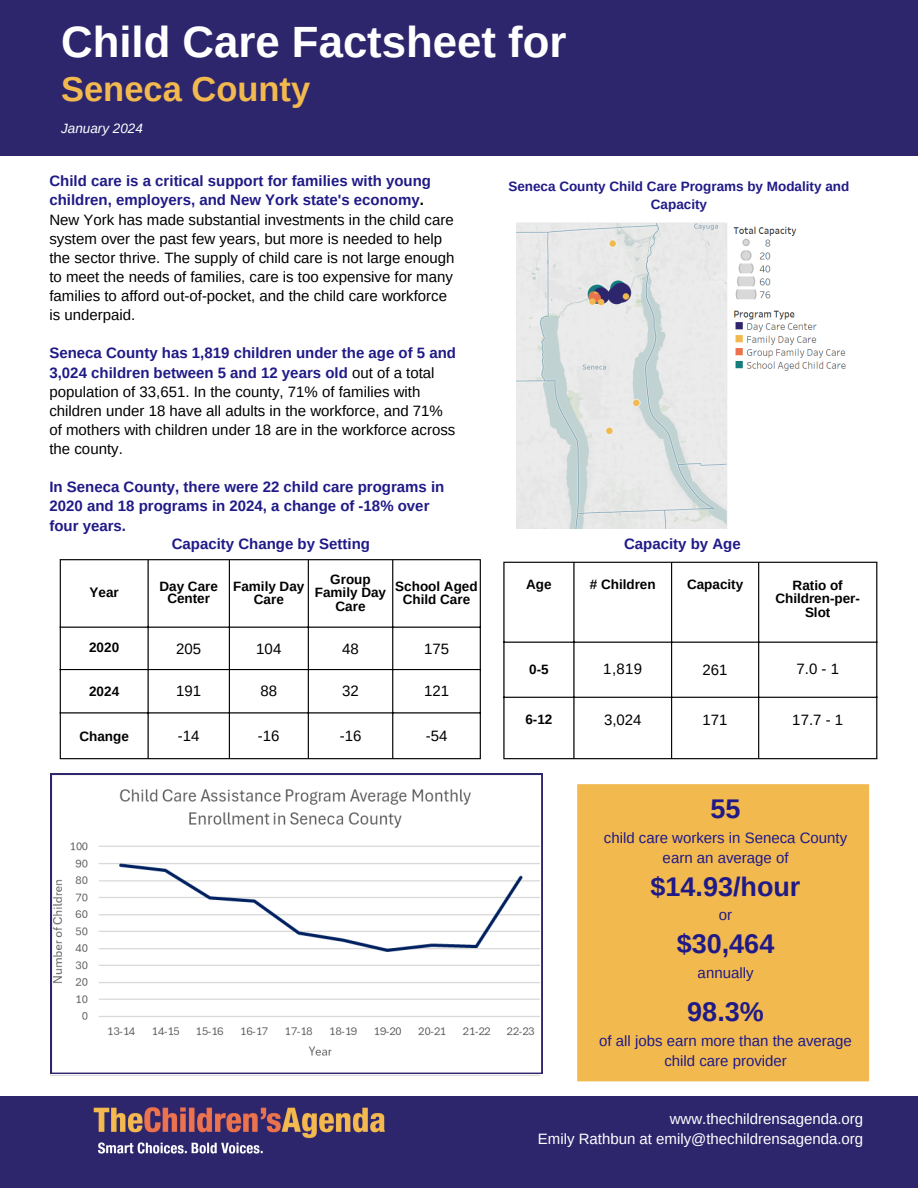
<style>
.page{position:relative;width:918px;height:1188px;background:#fff}
.page>*{position:absolute;margin:0;border:0;box-sizing:border-box;transform-origin:0 0}
.t1{font:700 43.8px "Arimo";color:#fff}
.t2{font:700 34.5px "Arimo";color:#f2b94f}
.t3{font:700 27px "Arimo";color:#201a87}
.t4{font:15px/19.2px "Arimo";color:#000}
.t5{font:700 15px/19.2px "Arimo";color:#201a87}
.t6{font:15px/20.2px "Arimo";color:#201a87;text-align:center}
.t7{font:15px/20.2px "Arimo";color:#fff;text-align:right}
.t8{font:700 13.5px/13.5px "Arimo";color:#000;text-align:center}
.t9{font:700 13.5px/18px "Arimo";color:#201a87;text-align:center}
.t10{font:italic 13.5px "Arimo";color:#fff}
.s1{font-weight:700;color:#201a87}
.s2{font-weight:700}
</style>
<div class="page">
<div style="left:0;top:1096px;width:918px;height:92px;background:#2e266d"></div>
<img style="left:93px;top:1107px;width:292px;height:47px">
<div style="left:0;top:0;width:918px;height:156px;background:#2e266d"></div>
<svg style="left:492px;top:561px;width:386px;height:213px"></svg>
<hr style="left:503px;top:563px;width:2px;height:195px;background:#000">
<hr style="left:573px;top:563px;width:2px;height:195px;background:#000">
<hr style="left:671px;top:563px;width:1px;height:195px;background:#000">
<hr style="left:758px;top:563px;width:1px;height:195px;background:#000">
<hr style="left:876px;top:563px;width:1px;height:195px;background:#000">
<hr style="left:503px;top:562px;width:374px;height:1px;background:#000">
<hr style="left:503px;top:642px;width:374px;height:1px;background:#000">
<hr style="left:503px;top:697px;width:374px;height:1px;background:#000">
<hr style="left:503px;top:758px;width:374px;height:1px;background:#000">
<svg style="left:51px;top:559px;width:440px;height:215px"></svg>
<hr style="left:60px;top:560px;width:1px;height:198px;background:#000">
<hr style="left:148px;top:560px;width:1px;height:198px;background:#000">
<hr style="left:229px;top:560px;width:1px;height:198px;background:#000">
<hr style="left:308px;top:560px;width:1px;height:198px;background:#000">
<hr style="left:392px;top:560px;width:1px;height:198px;background:#000">
<hr style="left:480px;top:560px;width:1px;height:198px;background:#000">
<hr style="left:60px;top:559px;width:421px;height:1px;background:#000">
<hr style="left:60px;top:627px;width:421px;height:1px;background:#000">
<hr style="left:60px;top:669px;width:421px;height:1px;background:#000">
<hr style="left:60px;top:712px;width:421px;height:2px;background:#000">
<hr style="left:60px;top:758px;width:421px;height:1px;background:#000">
<div style="left:577px;top:784px;width:293px;height:298px;background:#f2b94f"></div>
<svg style="left:51px;top:774px;width:491px;height:300px"></svg>
<img style="left:517px;top:222px;width:329px;height:306px">
<h1 class="t1" style="left:61px;top:17px;width:507px">Child Care Factsheet for</h1>
<h2 class="t2" style="left:61px;top:70px;width:251px">Seneca County</h2>
<p class="t10" style="left:61px;top:121px;width:83px">January 2024</p>
<p class="t4" style="left:49px;top:172px;width:407px"><span class="s1">Child care is a critical support for families with young children, employers, and New York state's economy</span><span class="s2">.<br></span>New York has made substantial investments in the child care system over the past few years, but more is needed to help the sector thrive. The supply of child care is not large enough to meet the needs of families, care is too expensive for many families to afford out-of-pocket, and the child care workforce is underpaid.</p>
<p class="t4" style="left:49px;top:344px;width:408px"><span class="s1">Seneca County has 1,819 children under the age of 5 and 3,024 children between 5 and 12 years old</span> out of a total population of 33,651. In the county, 71% of families with children under 18 have all adults in the workforce, and 71% of mothers with children under 18 are in the workforce across the county.</p>
<p class="t5" style="left:49px;top:478px;width:396px">In Seneca County, there were 22 child care programs in<br>2020 and 18 programs in 2024, a change of -18% over four years.</p>
<p class="t9" style="left:508px;top:178px;width:342px">Seneca County Child Care Programs by Modality and<br>Capacity</p>
<p class="t5" style="left:172px;top:534px;width:200px">Capacity Change by Setting</p>
<p class="t5" style="left:624px;top:534px;width:118px">Capacity by Age</p>
<p class="t8" style="left:90px;top:586px;width:31px">Year</p>
<p class="t8" style="left:159px;top:580px;width:60px;line-height:12.3px">Day Care<br>Center</p>
<p class="t8" style="left:233px;top:579px;width:73px">Family Day<br>Care</p>
<p class="t8" style="left:315px;top:572px;width:73px">Group<br>Family Day<br>Care</p>
<p class="t8" style="left:395px;top:579px;width:84px">School Aged<br>Child Care</p>
<p class="t8" style="left:89px;top:641px;width:32px">2020</p>
<p class="t4" style="left:176px;top:639px;width:27px">205</p>
<p class="t4" style="left:256px;top:639px;width:27px">104</p>
<p class="t4" style="left:342px;top:639px;width:18px">48</p>
<p class="t4" style="left:424px;top:639px;width:27px">175</p>
<p class="t8" style="left:89px;top:685px;width:32px">2024</p>
<p class="t4" style="left:176px;top:681px;width:27px">191</p>
<p class="t4" style="left:260px;top:681px;width:18px">88</p>
<p class="t4" style="left:342px;top:681px;width:18px">32</p>
<p class="t4" style="left:424px;top:681px;width:27px">121</p>
<p class="t8" style="left:79px;top:729px;width:51px">Change</p>
<p class="t4" style="left:178px;top:726px;width:23px">-14</p>
<p class="t4" style="left:258px;top:726px;width:23px">-16</p>
<p class="t4" style="left:340px;top:726px;width:23px">-16</p>
<p class="t4" style="left:426px;top:726px;width:23px">-54</p>
<p class="t8" style="left:526px;top:578px;width:27px">Age</p>
<p class="t8" style="left:590px;top:578px;width:67px"># Children</p>
<p class="t8" style="left:687px;top:578px;width:58px">Capacity</p>
<p class="t8" style="left:775px;top:579px;width:86px">Ratio of<br>Children-per-<br>Slot</p>
<p class="t8" style="left:529px;top:663px;width:21px">0-5</p>
<p class="t4" style="left:603px;top:659px;width:40px">1,819</p>
<p class="t4" style="left:703px;top:661px;width:27px">261</p>
<p class="t4" style="left:796px;top:659px;width:44px">7.0 - 1</p>
<p class="t8" style="left:525px;top:713px;width:29px">6-12</p>
<p class="t4" style="left:604px;top:711px;width:39px">3,024</p>
<p class="t4" style="left:703px;top:711px;width:27px">171</p>
<p class="t4" style="left:792px;top:711px;width:52px">17.7 - 1</p>
<h3 class="t3" style="left:711px;top:794px;width:32px">55</h3>
<p class="t6" style="left:604px;top:827px;width:245px">child care workers in Seneca County earn an average of</p>
<h3 class="t3" style="left:651px;top:871px;width:151px">$14.93/hour</h3>
<p class="t6" style="left:719px;top:905px;width:15px">or</p>
<h3 class="t3" style="left:677px;top:929px;width:99px">$30,464</h3>
<p class="t6" style="left:698px;top:962px;width:57px">annually</p>
<h3 class="t3" style="left:687px;top:996px;width:78px">98.3%</h3>
<p class="t6" style="left:599px;top:1030px;width:254px">of all jobs earn more than the average child care provider</p>
<p class="t7" style="left:538px;top:1109px;width:327px">www.thechildrensagenda.org<br>Emily Rathbun at emily@thechildrensagenda.org</p>
</div>
